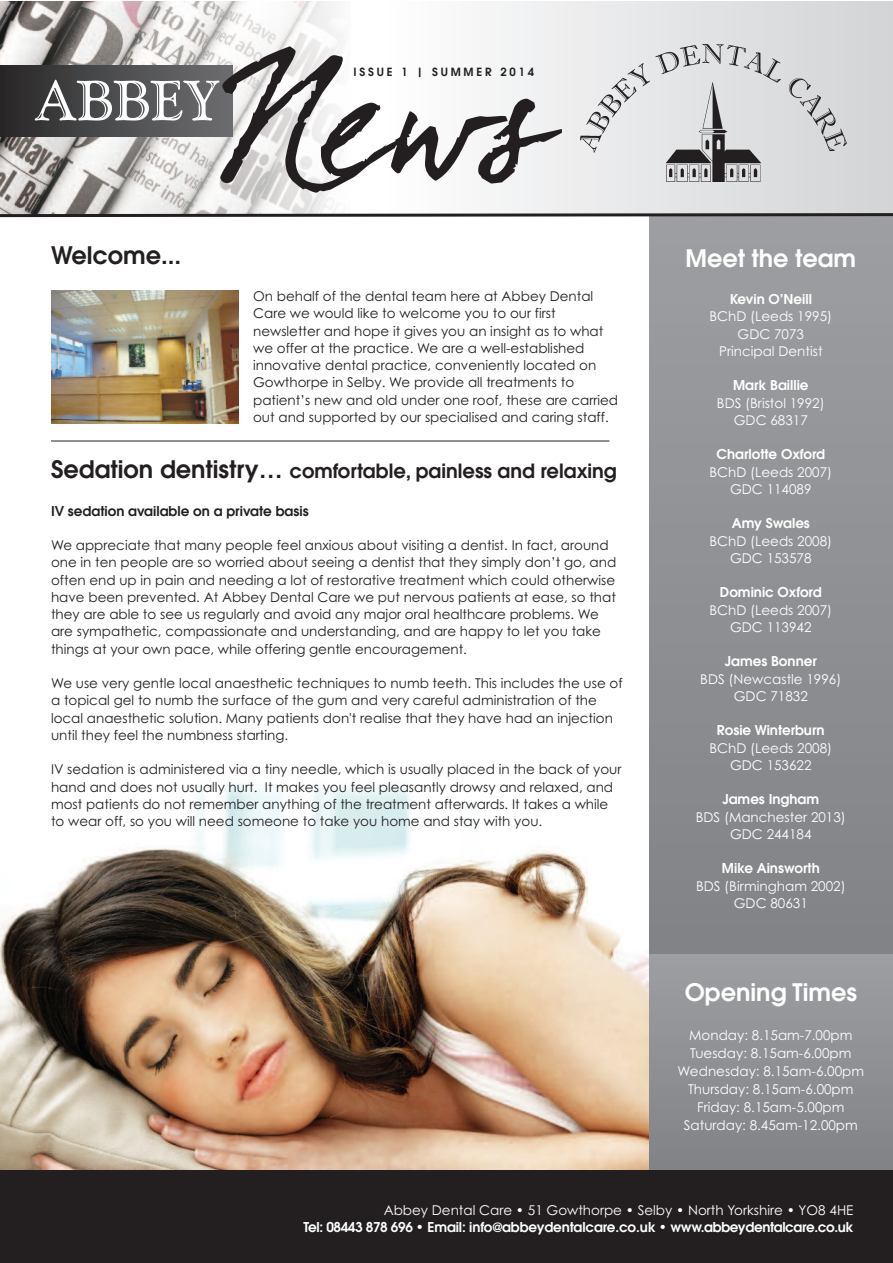
<style>
.page{position:relative;width:893px;height:1263px;background:#fff}
.page>*{position:absolute;margin:0;border:0;box-sizing:border-box;transform-origin:0 0}
.t1{font:56.25px "Goudy Handtooled BT";color:#fff}
.t2{font:600 24px "Avant Garde";color:#fff}
.t3{font:600 24px "Avant Garde";color:#231f20}
.t4{font:600 19.5px "Avant Garde";color:#231f20}
.t5{font:13.5px/17.2px "Century Gothic";color:#231f20}
.t6{font:13.5px/17.2px "Century Gothic";color:#fff;text-align:center}
.t7{font:600 13.5px "Avant Garde";color:#fff}
.t8{font:600 13.5px "Avant Garde";letter-spacing:-.025em;color:#fff}
.t9{font:600 13.5px "Avant Garde";color:#231f20}
.t10{font:600 11.25px "Avant Garde";letter-spacing:.25em;color:#231f20}
.s1{font-size:24px}
</style>
<div class="page">
<img style="left:0;top:1px;width:28px;height:211px">
<img style="left:0;top:783px;width:649px;height:387px">
<div style="left:649px;top:214px;width:243px;height:758px;background:linear-gradient(to right,#8f9094,#8e9093)"></div>
<div style="left:649px;top:955px;width:243px;height:218px;background:linear-gradient(to right,#8e9093,#8e9093)"></div>
<div style="left:383px;top:1px;width:509px;height:212px;background:linear-gradient(to right,#fefefe,#d2d3d6)"></div>
<img style="left:581px;top:44px;width:266px;height:138px">
<div style="left:0;top:1170px;width:892px;height:93px;background:#231f20"></div>
<hr style="left:51px;top:441px;width:558px;height:1px;background:#231f20">
<svg style="left:28px;top:1px;width:314px;height:211px"></svg>
<div style="left:0;top:66px;width:233px;height:71px;background:linear-gradient(to right,#292829,#6f7073)"></div>
<svg style="left:0;top:212px;width:892px;height:7px"></svg>
<svg style="left:220px;top:46px;width:342px;height:147px"></svg>
<img style="left:51px;top:291px;width:187px;height:133px">
<h1 class="t1" style="left:34px;top:66px;width:188px">ABBEY</h1>
<p class="t10" style="left:354px;top:65px;width:182px">ISSUE 1 | SUMMER 2014</p>
<h2 class="t3" style="left:51px;top:239px;width:132px">Welcome...</h2>
<p class="t5" style="left:253px;top:287px;width:367px">On behalf of the dental team here at Abbey Dental Care we would like to welcome you to our first newsletter and hope it gives you an insight as to what we offer at the practice. We are a well-established innovative dental practice, conveniently located on Gowthorpe in Selby. We provide all treatments to patient’s new and old under one roof, these are carried out and supported by our specialised and caring staff.</p>
<h3 class="t4" style="left:51px;top:458px;width:567px"><span class="s1">Sedation dentistry…</span> comfortable, painless and relaxing</h3>
<p class="t9" style="left:51px;top:502px;width:259px">IV sedation available on a private basis</p>
<p class="t5" style="left:51px;top:536px;width:567px">We appreciate that many people feel anxious about visiting a dentist. In fact, around one in ten people are so worried about seeing a dentist that they simply don’t go, and often end up in pain and needing a lot of restorative treatment which could otherwise have been prevented. At Abbey Dental Care we put nervous patients at ease, so that they are able to see us regularly and avoid any major oral healthcare problems. We are sympathetic, compassionate and understanding, and are happy to let you take things at your own pace, while offering gentle encouragement.</p>
<p class="t5" style="left:51px;top:674px;width:573px">We use very gentle local anaesthetic techniques to numb teeth. This includes the use of a topical gel to numb the surface of the gum and very careful administration of the local anaesthetic solution. Many patients don't realise that they have had an injection until they feel the numbness starting.</p>
<p class="t5" style="left:51px;top:761px;width:572px">IV sedation is administered via a tiny needle, which is usually placed in the back of your hand and does not usually hurt. It makes you feel pleasantly drowsy and relaxed, and most patients do not remember anything of the treatment afterwards. It takes a while to wear off, so you will need someone to take you home and stay with you.</p>
<h2 class="t2" style="left:685px;top:242px;width:172px">Meet the team</h2>
<p class="t7" style="left:730px;top:290px;width:84px">Kevin O’Neill</p>
<p class="t6" style="left:709px;top:308px;width:124px">BChD (Leeds 1995)<br>GDC 7073<br>Principal Dentist</p>
<p class="t7" style="left:733px;top:377px;width:77px">Mark Baillie</p>
<p class="t6" style="left:717px;top:394px;width:109px">BDS (Bristol 1992)<br>GDC 68317</p>
<p class="t7" style="left:716px;top:446px;width:110px">Charlotte Oxford</p>
<p class="t6" style="left:709px;top:463px;width:124px">BChD (Leeds 2007)<br>GDC 114089</p>
<p class="t7" style="left:732px;top:515px;width:80px">Amy Swales</p>
<p class="t6" style="left:709px;top:532px;width:124px">BChD (Leeds 2008)<br>GDC 153578</p>
<p class="t7" style="left:720px;top:584px;width:103px">Dominic Oxford</p>
<p class="t6" style="left:709px;top:601px;width:124px">BChD (Leeds 2007)<br>GDC 113942</p>
<p class="t7" style="left:725px;top:653px;width:93px">James Bonner</p>
<p class="t6" style="left:700px;top:670px;width:143px">BDS (Newcastle 1996)<br>GDC 71832</p>
<p class="t7" style="left:717px;top:722px;width:109px">Rosie Winterburn</p>
<p class="t6" style="left:709px;top:739px;width:124px">BChD (Leeds 2008)<br>GDC 153622</p>
<p class="t7" style="left:722px;top:791px;width:98px">James Ingham</p>
<p class="t6" style="left:696px;top:808px;width:152px">BDS (Manchester 2013)<br>GDC 244184</p>
<p class="t7" style="left:722px;top:860px;width:99px">Mike Ainsworth</p>
<p class="t6" style="left:696px;top:877px;width:151px">BDS (Birmingham 2002)<br>GDC 80631</p>
<h2 class="t2" style="left:685px;top:977px;width:174px">Opening Times</h2>
<p class="t6" style="left:678px;top:1026px;width:188px;line-height:18px">Monday: 8.15am-7.00pm<br>Tuesday: 8.15am-6.00pm<br>Wednesday: 8.15am-6.00pm<br>Thursday: 8.15am-6.00pm<br>Friday: 8.15am-5.00pm<br>Saturday: 8.45am-12.00pm</p>
<p class="t6" style="left:384px;top:1201px;width:471px">Abbey Dental Care • 51 Gowthorpe • Selby • North Yorkshire • YO8 4HE</p>
<p class="t8" style="left:304px;top:1218px;width:551px">Tel: 08443 878 696 • Email: info@abbeydentalcare.co.uk • www.abbeydentalcare.co.uk</p>
</div>
